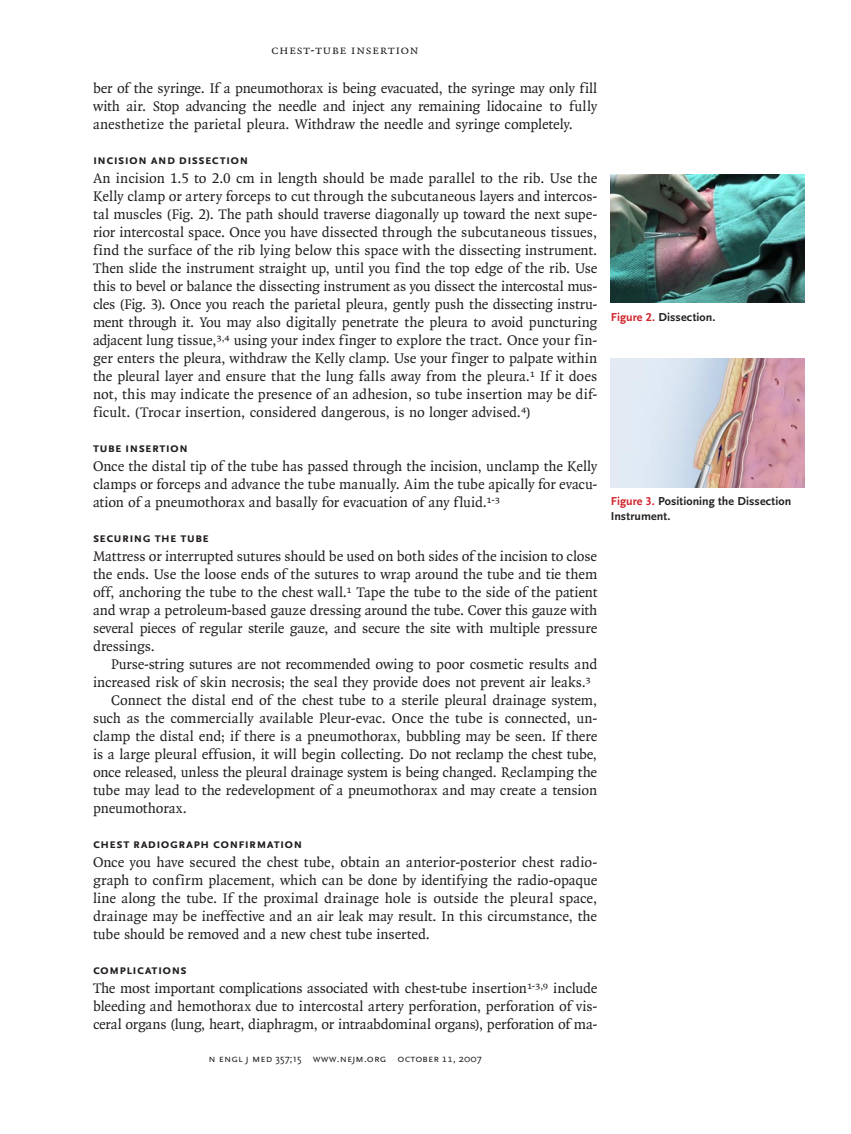
<style>
.page{position:relative;width:851px;height:1134px;background:#fff}
.page>*{position:absolute;margin:0;border:0;box-sizing:border-box;transform-origin:0 0}
.t1{font:15px/18px "OTNEJM Quadraat";letter-spacing:-.005em;color:#231f20;text-align:justify}
.t2{font:700 13.5px "OTNEJM Scala Sans Small LF Cap";letter-spacing:.02em;color:#231f20}
.t3{font:12.75px "OTNEJM Quadraat Small Cap";letter-spacing:.045em;color:#231f20}
.t4{font:700 12px/15px "OTNEJM Scala Sans LF";letter-spacing:.005em;color:#231f20}
.t5{font:10.8px "OTNEJM Scala Sans LF Cap";letter-spacing:.01em;color:#231f20}
.s1{font-family:"OTNEJM Scala Sans OSF"}
.s2{font-family:"NEJM Scala Sans LF";color:#d1232a}
</style>
<div class="page">
<img style="left:610px;top:174px;width:194px;height:129px">
<img style="left:610px;top:358px;width:194px;height:129px">
<p class="t3" style="left:271px;top:42px;width:149px">chest-tube insertion</p>
<p class="t1" style="left:93px;top:79px;width:505px">ber of the syringe. If a pneumothorax is being evacuated, the syringe may only fill with air. Stop advancing the needle and inject any remaining lidocaine to fully anesthetize the parietal pleura. Withdraw the needle and syringe completely.</p>
<p class="t2" style="left:93px;top:152px;width:157px">Incision and Dissection</p>
<p class="t1" style="left:93px;top:169px;width:506px">An incision 1.5 to 2.0 cm in length should be made parallel to the rib. Use the Kelly clamp or artery forceps to cut through the subcutaneous layers and intercos&shy;tal muscles (Fig. 2). The path should traverse diagonally up toward the next supe&shy;rior intercostal space. Once you have dissected through the subcutaneous tissues, find the surface of the rib lying below this space with the dissecting instrument.<br>Then slide the instrument straight up, until you find the top edge of the rib. Use this to bevel or balance the dissecting instrument as you dissect the intercostal mus&shy;cles (Fig. 3). Once you reach the parietal pleura, gently push the dissecting instru&shy;ment through it. You may also digitally penetrate the pleura to avoid puncturing adjacent lung tissue,<sup>3,4</sup> using your index finger to explore the tract. Once your fin&shy;ger enters the pleura, withdraw the Kelly clamp. Use your finger to palpate within the pleural layer and ensure that the lung falls away from the pleura.<sup>1</sup> If it does not, this may indicate the presence of an adhesion, so tube insertion may be dif&shy;ficult. (Trocar insertion, considered dangerous, is no longer advised.<sup>4</sup>)</p>
<p class="t2" style="left:93px;top:440px;width:97px">Tube Insertion</p>
<p class="t1" style="left:93px;top:457px;width:506px">Once the distal tip of the tube has passed through the incision, unclamp the Kelly clamps or forceps and advance the tube manually. Aim the tube apically for evacu&shy;ation of a pneumothorax and basally for evacuation of any fluid.<sup>1-3</sup></p>
<p class="t2" style="left:93px;top:530px;width:117px">Securing the Tube</p>
<p class="t1" style="left:93px;top:547px;width:506px">Mattress or interrupted sutures should be used on both sides of the incision to close the ends. Use the loose ends of the sutures to wrap around the tube and tie them off, anchoring the tube to the chest wall.<sup>1</sup> Tape the tube to the side of the patient and wrap a petroleum-based gauze dressing around the tube. Cover this gauze with several pieces of regular sterile gauze, and secure the site with multiple pressure dressings.</p>
<p class="t1" style="left:111px;top:655px;width:487px">Purse-string sutures are not recommended ow-ing to poor cosmetic results and</p>
<p class="t1" style="left:93px;top:673px;width:499px">increased risk of skin necrosis; the seal they provide does not prevent air leaks.<sup>3</sup></p>
<p class="t1" style="left:111px;top:691px;width:487px">Connect the distal end of the chest tube to a sterile pleural drainage system,</p>
<p class="t1" style="left:93px;top:709px;width:506px">such as the commercially available Pleur-evac. Once the tube is connected, un-</p>
<p class="t1" style="left:93px;top:727px;width:505px">clamp the distal end; if there is a pneumothorax, bubbling may be seen. If there</p>
<p class="t1" style="left:93px;top:745px;width:505px">is a large pleural effusion, it will begin collecting. Do not reclamp the chest tube,</p>
<p class="t1" style="left:93px;top:763px;width:505px">once released, unless the pleural drainage system is being changed. Reclamping the</p>
<p class="t1" style="left:93px;top:781px;width:505px">tube may lead to the redevelopment of a pneumothorax and may create a tension</p>
<p class="t1" style="left:93px;top:799px;width:95px">pneumothorax.</p>
<p class="t2" style="left:93px;top:836px;width:211px">Chest Radiograph Confirmation</p>
<p class="t1" style="left:93px;top:853px;width:506px">Once you have secured the chest tube, obtain an anterior-posterior chest radio&shy;graph to confirm placement, which can be done by identifying the radio-opaque line along the tube. If the proximal drainage hole is outside the pleural space, drainage may be ineffective and an air leak may result. In this circumstance, the tube should be removed and a new chest tube inserted.</p>
<p class="t2" style="left:93px;top:962px;width:95px">Complications</p>
<p class="t1" style="left:93px;top:979px;width:506px">The most important complications associated with chest-tube insertion<sup>1-3,9</sup> include bleeding and hemothorax due to intercostal artery perforation, perforation of vis&shy;ceral organs (lung, heart, diaphragm, or intraabdominal organs), perforation of ma-</p>
<p class="t5" style="left:208px;top:1053px;width:275px">n engl j med <span class="s1">357;15</span> www.nejm.org october 11<span class="s1">, 2007</span></p>
<p class="t4" style="left:610px;top:310px;width:106px"><span class="s2">Figure 2.</span> Dissection.</p>
<p class="t4" style="left:610px;top:494px;width:182px"><span class="s2">Figure 3.</span> Positioning the Dissection<br>Instrument.</p>
</div>
